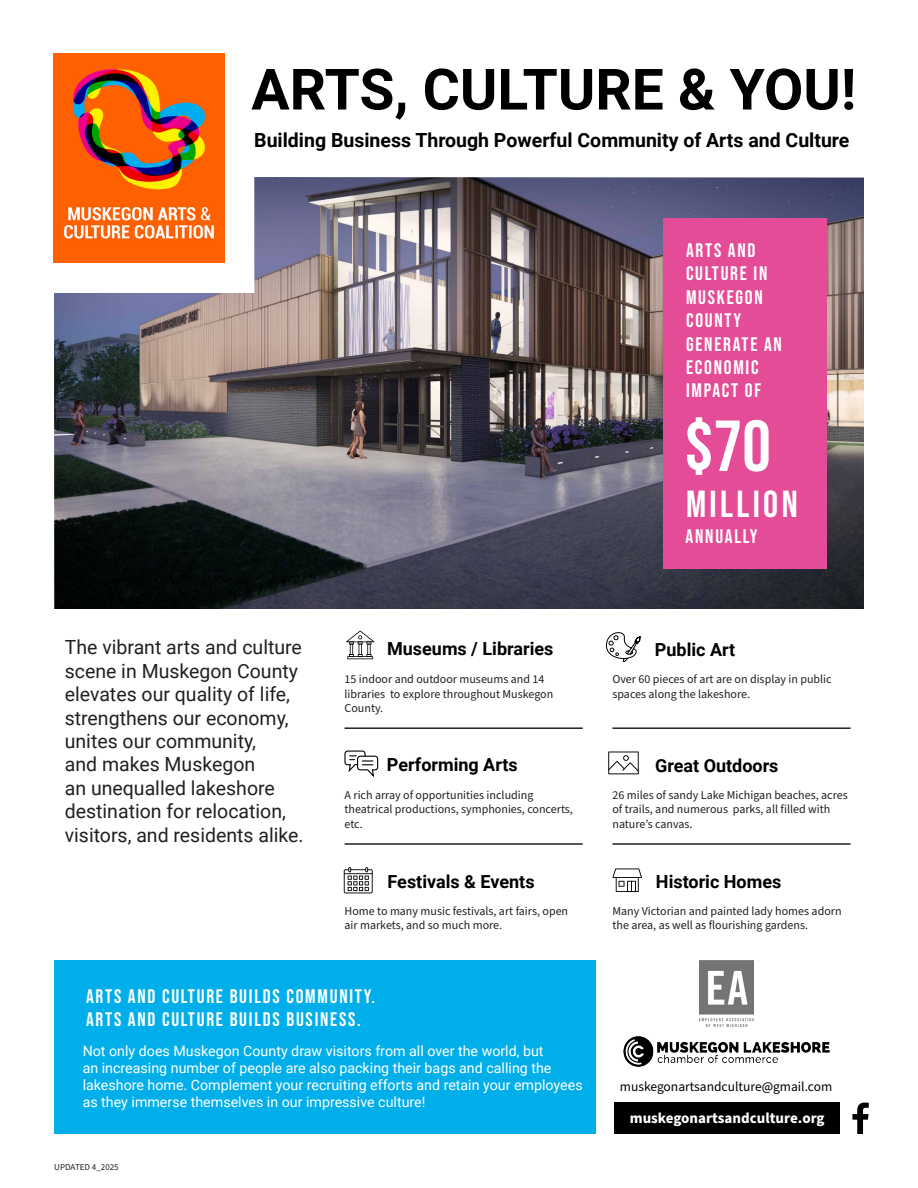
<style>
.page{position:relative;width:918px;height:1188px;background:#fff}
.page>*{position:absolute;margin:0;border:0;box-sizing:border-box;transform-origin:0 0}
.t1{font:72px "Bebas Neue";color:#fff}
._75_Roboto{font:700 57px "Roboto";color:#000}
.t2{font:37.5px "Bebas Neue";letter-spacing:.09em;color:#fff}
.t3{font:19.5px/23.4px "Roboto";color:#231f20}
.t4{font:19.5px/23.4px "Bebas Neue";letter-spacing:.09em;color:#fff}
._15_Roboto{font:700 19.5px "Roboto";color:#000}
._12_Roboto{font:700 18px "Roboto";color:#000}
._10_C_Roboto{font:700 15px "Source Sans Pro";color:#fff}
.t5{font:14.25px/17.1px "Roboto";color:#fff}
._8_10_Source_Sans_Pro{font:13.5px "Source Sans Pro";color:#000}
.t6{font:12px/14.4px "Source Sans Pro";color:#231f20}
.t7{font:9px "Source Sans Pro";color:#231f20}
</style>
<div class="page">
<img style="left:54px;top:54px;width:170px;height:123px">
<svg style="left:344px;top:750px;width:35px;height:27px"></svg>
<svg style="left:344px;top:867px;width:29px;height:26px"></svg>
<svg style="left:612px;top:868px;width:30px;height:24px"></svg>
<svg style="left:608px;top:752px;width:31px;height:22px"></svg>
<img style="left:54px;top:177px;width:810px;height:432px">
<hr style="left:612px;top:727px;width:239px;height:2px;background:#231f20">
<hr style="left:345px;top:727px;width:238px;height:2px;background:#231f20">
<hr style="left:347px;top:656px;width:26px;height:3px;background:#000">
<svg style="left:346px;top:631px;width:28px;height:27px"></svg>
<div style="left:54px;top:960px;width:542px;height:174px;background:#00afea"></div>
<hr style="left:612px;top:843px;width:239px;height:2px;background:#231f20">
<hr style="left:345px;top:843px;width:238px;height:2px;background:#231f20">
<svg style="left:852px;top:1103px;width:17px;height:31px"></svg>
<div style="left:615px;top:1103px;width:225px;height:31px;background:#000"></div>
<div style="left:663px;top:218px;width:164px;height:350px;background:#e54c97"></div>
<img style="left:700px;top:960px;width:53px;height:66px">
<img style="left:623px;top:1036px;width:206px;height:30px">
<svg style="left:606px;top:632px;width:35px;height:31px"></svg>
<p class="_75_Roboto" style="left:251px;top:49px;width:607px">ARTS, CULTURE &amp; YOU!</p>
<p class="_15_Roboto" style="left:254px;top:126px;width:597px">Building Business Through Powerful Community of Arts and Culture</p>
<p class="t3" style="left:65px;top:635px;width:240px">The vibrant arts and culture scene in Muskegon County elevates our quality of life, strengthens our economy, unites our community,<br>and makes Muskegon<br>an unequalled lakeshore destination for relocation, visitors, and residents alike.</p>
<p class="_12_Roboto" style="left:387px;top:636px;width:168px">Museums / Libraries</p>
<p class="t6" style="left:345px;top:672px;width:210px">15 indoor and outdoor museums and 14 libraries to explore throughout Muskegon<br>County.</p>
<p class="t4" style="left:686px;top:238px;width:97px">ARTS AND<br>CULTURE IN<br>MUSKEGON<br>COUNTY<br>GENERATE AN<br>ECONOMIC<br>IMPACT OF</p>
<p class="t1" style="left:685px;top:405px;width:88px">$70</p>
<p class="t2" style="left:686px;top:483px;width:113px">MILLION</p>
<p class="t4" style="left:686px;top:524px;width:73px">ANNUALLY</p>
<p class="_12_Roboto" style="left:655px;top:637px;width:82px">Public Art</p>
<p class="t6" style="left:612px;top:672px;width:221px">Over 60 pieces of art are on display in public spaces along the lakeshore.</p>
<p class="_12_Roboto" style="left:387px;top:752px;width:132px">Performing Arts</p>
<p class="_12_Roboto" style="left:655px;top:753px;width:125px">Great Outdoors</p>
<p class="t6" style="left:345px;top:788px;width:230px">A rich array of opportunities including theatrical productions, symphonies, concerts, etc.</p>
<p class="t6" style="left:612px;top:788px;width:237px">26 miles of sandy Lake Michigan beaches, acres of trails, and numerous parks, all filled with nature’s canvas.</p>
<p class="_12_Roboto" style="left:388px;top:869px;width:148px">Festivals &amp; Events</p>
<p class="_12_Roboto" style="left:656px;top:869px;width:127px">Historic Homes</p>
<p class="t6" style="left:345px;top:904px;width:225px">Home to many music festivals, art fairs, open air markets, and so much more.</p>
<p class="t6" style="left:612px;top:904px;width:231px">Many Victorian and painted lady homes adorn the area, as well as flourishing gardens.</p>
<p class="t4" style="left:86px;top:984px;width:291px">ARTS AND CULTURE BUILDS COMMUNITY.</p>
<p class="t4" style="left:86px;top:1008px;width:276px">ARTS AND CULTURE BUILDS BUSINESS.</p>
<p class="t5" style="left:83px;top:1042px;width:502px">Not only does Muskegon County draw visitors from all over the world, but<br>an increasing number of people are also packing their bags and calling the lakeshore home. Complement your recruiting efforts and retain your employees as they immerse themselves in our impressive culture!</p>
<p class="t7" style="left:54px;top:1161px;width:66px">UPDATED 4_2025</p>
<p class="_8_10_Source_Sans_Pro" style="left:620px;top:1077px;width:214px">muskegonartsandculture@gmail.com</p>
<p class="_10_C_Roboto" style="left:630px;top:1108px;width:196px">muskegonartsandculture.org</p>
</div>
